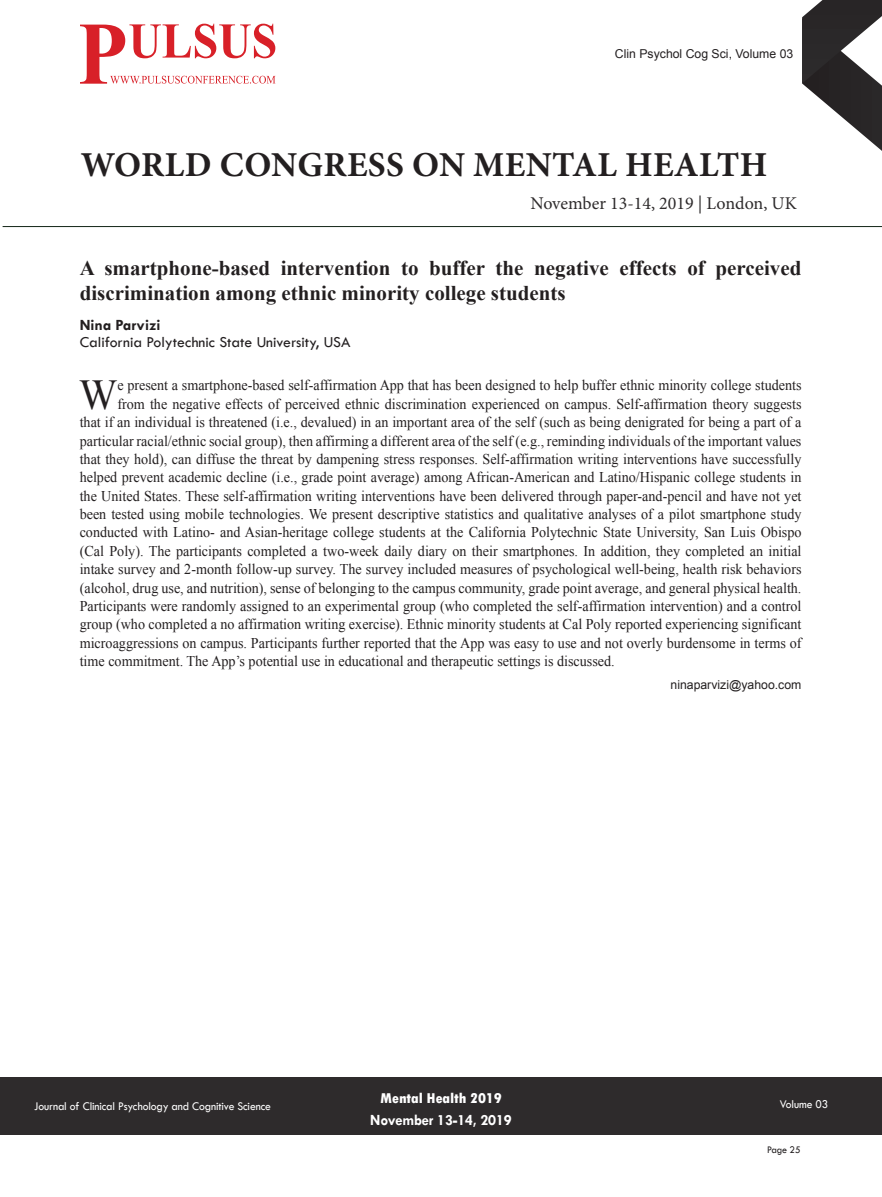
<style>
.page{position:relative;width:882px;height:1197px;background:#fff}
.page>*{position:absolute;margin:0;border:0;box-sizing:border-box;transform-origin:0 0}
.t1{font:42.7px "Times New Roman";color:#231f20;scale:.95 1}
.t2{font:700 35px "Minion Pro";letter-spacing:.01em;color:#231f20}
.t3{font:700 21px/24.5px "Times New Roman";color:#231f20}
.t4{font:18.03px "Minion Pro";color:#2e2b2c}
.t5{font:15.75px "Tw Cen";color:#231f20}
.t6{font:700 15.75px "Tw Cen";letter-spacing:-.01em;color:#fff;scale:.95 1}
.t7{font:700 15.75px "Tw Cen";color:#231f20}
.t8{font:14.88px "Times New Roman";color:#231f20;scale:.95 1}
.t9{font:800 condensed 14.88px "Tw Cen";letter-spacing:-.01em;color:#fff;scale:1.1 1}
.t10{font:12.25px "Tw Cen";letter-spacing:-.01em;color:#fff;scale:.95 1}
.t11{font:12.25px "Arial";color:#231f20}
.t12{font:10.5px "Tw Cen";letter-spacing:-.02em;color:#231f20;scale:.95 1}
</style>
<div class="page">
<svg style="left:802px;top:0;width:80px;height:151px"></svg>
<div style="left:0;top:1077px;width:882px;height:58px;background:#2e2b2c"></div>
<hr style="left:3px;top:226px;width:879px;height:1px;background:#122517">
<svg style="left:81px;top:24px;width:195px;height:60px"></svg>
<p class="t11" style="left:615px;top:47px;width:180px">Clin Psychol Cog Sci, Volume 03</p>
<h2 class="t2" style="left:81px;top:151px;width:688px">WORLD CONGRESS ON MENTAL HEALTH</h2>
<p class="t4" style="left:531px;top:196px;width:268px">November 13-14, 2019 | London, UK</p>
<h3 class="t3" style="left:80px;top:256px;width:723px">A smartphone-based intervention to buffer the negative effects of perceived discrimination among ethnic minority college students</h3>
<p class="t7" style="left:80px;top:316px;width:83px">Nina Parvizi</p>
<p class="t5" style="left:80px;top:334px;width:272px">California Polytechnic State University, USA</p>
<h1 class="t1" style="left:79px;top:371px;width:42px">W</h1>
<p class="t8" style="left:117px;top:377px;width:722px">e present a smartphone-based self-affirmation App that has been designed to help buffer ethnic minority college students</p>
<p class="t8" style="left:117px;top:396px;width:722px">from the negative effects of perceived ethnic discrimination experienced on campus. Self-affirmation theory suggests</p>
<p class="t8" style="left:80px;top:414px;width:761px">that if an individual is threatened (i.e., devalued) in an important area of the self (such as being denigrated for being a part of a</p>
<p class="t8" style="left:80px;top:432px;width:761px">particular racial/ethnic social group), then affirming a different area of the self (e.g., reminding individuals of the important values</p>
<p class="t8" style="left:80px;top:451px;width:761px">that they hold), can diffuse the threat by dampening stress responses. Self-affirmation writing interventions have successfully</p>
<p class="t8" style="left:80px;top:469px;width:761px">helped prevent academic decline (i.e., grade point average) among African-American and Latino/Hispanic college students in</p>
<p class="t8" style="left:80px;top:487px;width:761px">the United States. These self-affirmation writing interventions have been delivered through paper-and-pencil and have not yet</p>
<p class="t8" style="left:80px;top:506px;width:761px">been tested using mobile technologies. We present descriptive statistics and qualitative analyses of a pilot smartphone study</p>
<p class="t8" style="left:80px;top:524px;width:761px">conducted with Latino- and Asian-heritage college students at the California Polytechnic State University, San Luis Obispo</p>
<p class="t8" style="left:80px;top:543px;width:761px">(Cal Poly). The participants completed a two-week daily diary on their smartphones. In addition, they completed an initial</p>
<p class="t8" style="left:80px;top:561px;width:761px">intake survey and 2-month follow-up survey. The survey included measures of psychological well-being, health risk behaviors</p>
<p class="t8" style="left:80px;top:579px;width:761px">(alcohol, drug use, and nutrition), sense of belonging to the campus community, grade point average, and general physical health.</p>
<p class="t8" style="left:80px;top:598px;width:761px">Participants were randomly assigned to an experimental group (who completed the self-affirmation intervention) and a control</p>
<p class="t8" style="left:80px;top:616px;width:761px">group (who completed a no affirmation writing exercise). Ethnic minority students at Cal Poly reported experiencing significant</p>
<p class="t8" style="left:80px;top:634px;width:761px">microaggressions on campus. Participants further reported that the App was easy to use and not overly burdensome in terms of</p>
<p class="t8" style="left:80px;top:653px;width:565px">time commitment. The App’s potential use in educational and therapeutic settings is discussed.</p>
<p class="t11" style="left:671px;top:678px;width:132px">ninaparvizi@yahoo.com</p>
<p class="t10" style="left:34px;top:1100px;width:251px">Journal of Clinical Psychology and Cognitive Science</p>
<p class="t9" style="left:380px;top:1090px;width:112px">Mental Health 2019</p>
<p class="t6" style="left:370px;top:1112px;width:151px">November 13-14, 2019</p>
<p class="t10" style="left:780px;top:1097px;width:53px">Volume 03</p>
<p class="t12" style="left:767px;top:1144px;width:37px">Page 25</p>
</div>
